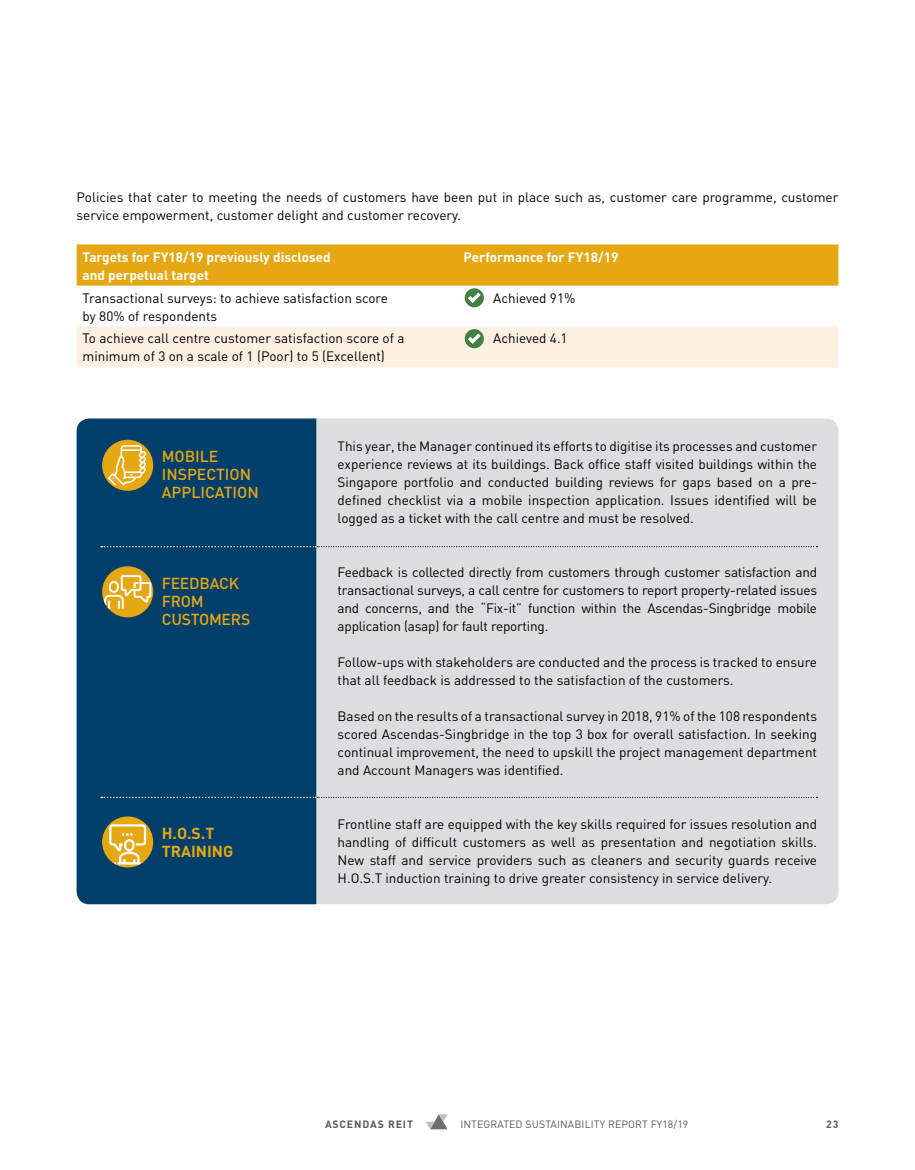
<style>
.page{position:relative;width:915px;height:1170px;background:#fff}
.page>*{position:absolute;margin:0;border:0;box-sizing:border-box;transform-origin:0 0}
.t1{font:500 15.75px/18px "DIN";letter-spacing:-.005em;color:#e5a812}
.t2{font:700 15.75px/18px "DIN";color:#e5a812}
.t3{font:13.5px/18px "DIN";color:#000}
.t4{font:700 13.5px/18px "DIN";color:#fff}
.t5{font:10.5px "DIN";letter-spacing:.01em;color:#58595b}
.t6{font:700 10.5px "DIN";letter-spacing:.08em;color:#58595b}
</style>
<div class="page">
<div style="left:77px;top:244px;width:761px;height:41px;background:#e5a812"></div>
<div style="left:77px;top:326px;width:761px;height:41px;background:#fcf1e1"></div>
<svg style="left:464px;top:288px;width:19px;height:19px"></svg>
<svg style="left:467px;top:292px;width:13px;height:11px"></svg>
<div style="left:316px;top:418px;width:522px;height:486px;background:#dcddde"></div>
<div style="left:77px;top:418px;width:239px;height:486px;background:#003f6a"></div>
<div style="left:102px;top:566px;width:51px;height:51px;background:#e5a812;border-radius:50%"></div>
<svg style="left:103px;top:574px;width:49px;height:36px"></svg>
<div style="left:102px;top:816px;width:51px;height:51px;background:#e5a812;border-radius:50%"></div>
<svg style="left:108px;top:823px;width:39px;height:42px"></svg>
<div style="left:102px;top:440px;width:51px;height:51px;background:#e5a812;border-radius:50%"></div>
<svg style="left:108px;top:445px;width:38px;height:41px"></svg>
<svg style="left:101px;top:546px;width:716px;height:1px"></svg>
<svg style="left:101px;top:796px;width:716px;height:2px"></svg>
<svg style="left:426px;top:1114px;width:21px;height:15px"></svg>
<p class="t3" style="left:77px;top:188px;width:763px">Policies that cater to meeting the needs of customers have been put in place such as, customer care programme, customer service empowerment, customer delight and customer recovery.</p>
<p class="t4" style="left:82px;top:247px;width:250px">Targets for FY18/19 previously disclosed and perpetual target</p>
<p class="t4" style="left:463px;top:247px;width:156px">Performance for FY18/19</p>
<p class="t3" style="left:82px;top:288px;width:307px">Transactional surveys: to achieve satisfaction score by 80% of respondents</p>
<p class="t3" style="left:493px;top:288px;width:83px">Achieved 91%</p>
<p class="t3" style="left:82px;top:329px;width:323px">To achieve call centre customer satisfaction score of a minimum of 3 on a scale of 1 (Poor) to 5 (Excellent)</p>
<p class="t3" style="left:493px;top:329px;width:76px">Achieved 4.1</p>
<p class="t1" style="left:162px;top:447px;width:98px">MOBILE<br>INSPECTION<br>APPLICATION</p>
<p class="t3" style="left:337px;top:436px;width:481px;text-align:justify">This year, the Manager continued its efforts to digitise its processes and customer experience reviews at its buildings. Back office staff visited buildings within the Singapore portfolio and conducted building reviews for gaps based on a pre&shy;defined checklist via a mobile inspection application. Issues identified will be logged as a ticket with the call centre and must be resolved.</p>
<p class="t1" style="left:162px;top:573px;width:90px">FEEDBACK<br>FROM<br>CUSTOMERS</p>
<p class="t2" style="left:162px;top:823px;width:73px">H.O.S.T<br>TRAINING</p>
<p class="t3" style="left:337px;top:562px;width:481px;text-align:justify">Feedback is collected directly from customers through customer satisfaction and transactional surveys, a call centre for customers to report property-related issues and concerns, and the “Fix-it” function within the Ascendas-Singbridge mobile application (asap) for fault reporting.</p>
<p class="t3" style="left:337px;top:652px;width:481px">Follow-ups with stakeholders are conducted and the process is tracked to ensure that all feedback is addressed to the satisfaction of the customers.</p>
<p class="t3" style="left:337px;top:706px;width:481px;text-align:justify">Based on the results of a transactional survey in 2018, 91% of the 108 respondents scored Ascendas-Singbridge in the top 3 box for overall satisfaction. In seeking continual improvement, the need to upskill the project management department and Account Managers was identified.</p>
<p class="t3" style="left:337px;top:814px;width:481px;text-align:justify">Frontline staff are equipped with the key skills required for issues resolution and handling of difficult customers as well as presentation and negotiation skills.<br>New staff and service providers such as cleaners and security guards receive H.O.S.T induction training to drive greater consistency in service delivery.</p>
<p class="t6" style="left:325px;top:1117px;width:89px">ASCENDAS REIT</p>
<p class="t5" style="left:460px;top:1117px;width:229px">INTEGRATED SUSTAINABILITY REPORT FY18/19</p>
<p class="t6" style="left:825px;top:1117px;width:14px">23</p>
</div>
